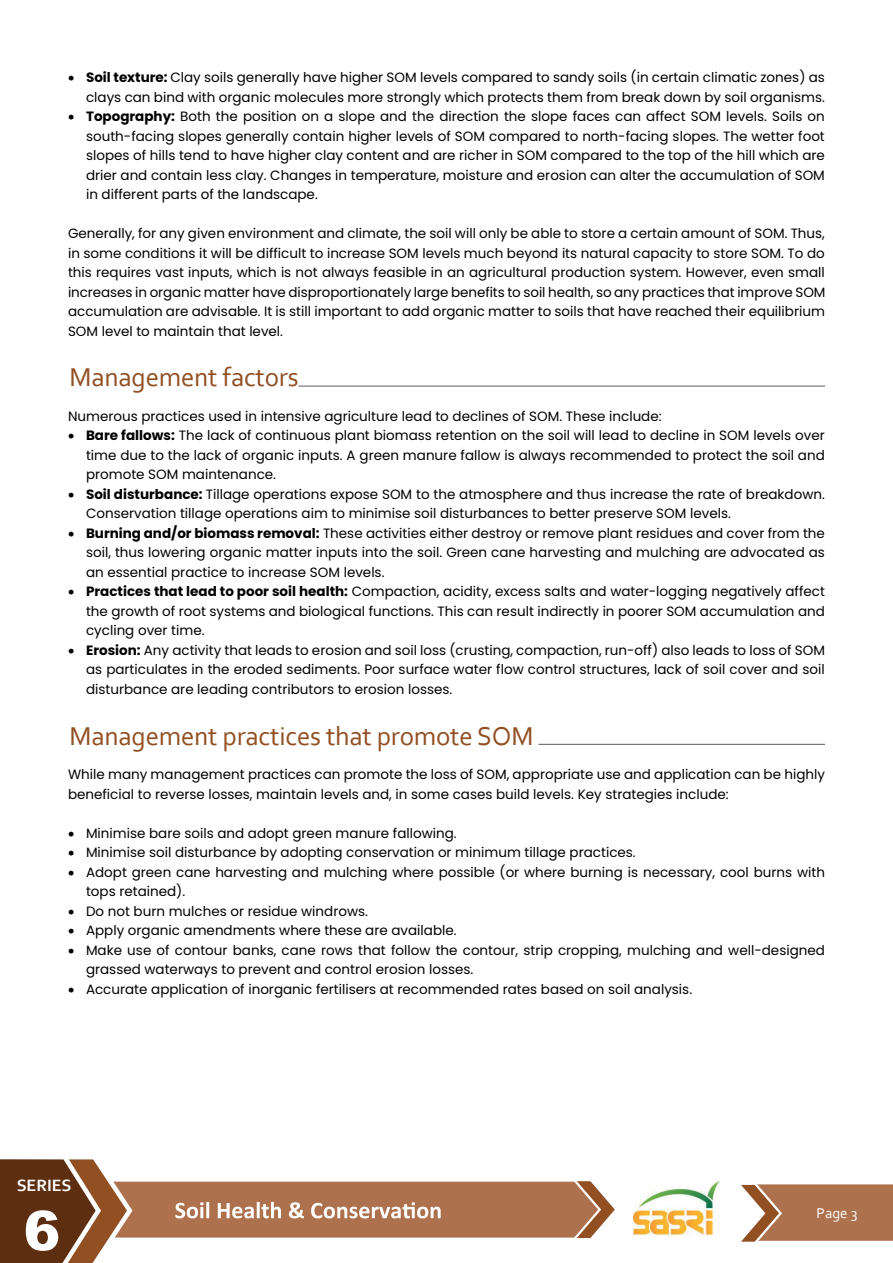
<style>
.page{position:relative;width:893px;height:1263px;background:#fff}
.page>*{position:absolute;margin:0;border:0;box-sizing:border-box;transform-origin:0 0}
.t1{font:900 54.9px "Arial";color:#fff}
.t2{font:27px "Corbel";letter-spacing:-.01em;color:#914f22}
.t3{font:700 17.1px "Corbel";color:#fff}
.t4{font:14.85px "Corbel";color:#fff}
.t5{font:13.5px/19.5px "Poppins";color:#000;text-align:justify}
.s1{font-weight:700}
</style>
<div class="page">
<img style="left:633px;top:1180px;width:87px;height:55px">
<svg style="left:0;top:1159px;width:615px;height:104px"></svg>
<svg style="left:741px;top:1184px;width:152px;height:58px;background:#b58060"></svg>
<hr style="left:298px;top:386px;width:527px;height:1px;background:#58595b">
<hr style="left:539px;top:744px;width:286px;height:1px;background:#58595b">
<p class="t5" style="left:68px;top:68px;width:758px;text-align:right">• <span class="s1">Soil texture:</span> Clay soils generally have higher SOM levels compared to sandy soils (in certain climatic zones) as clays can bind with organic molecules more strongly which protects them from break down by soil organisms.</p>
<p class="t5" style="left:86px;top:107px;width:740px;text-indent:-18px">• <span class="s1">Topography:</span> Both the position on a slope and the direction the slope faces can affect SOM levels. Soils on south-facing slopes generally contain higher levels of SOM compared to north-facing slopes. The wetter foot slopes of hills tend to have higher clay content and are richer in SOM compared to the top of the hill which are drier and contain less clay. Changes in temperature, moisture and erosion can alter the accumulation of SOM in different parts of the landscape.</p>
<p class="t5" style="left:68px;top:224px;width:759px">Generally, for any given environment and climate, the soil will only be able to store a certain amount of SOM. Thus, in some conditions it will be difficult to increase SOM levels much beyond its natural capacity to store SOM. To do this requires vast inputs, which is not always feasible in an agricultural production system. However, even small increases in organic matter have disproportionately large benefits to soil health, so any practices that improve SOM accumulation are advisable. It is still important to add organic matter to soils that have reached their equilibrium SOM level to maintain that level.</p>
<h2 class="t2" style="left:70px;top:361px;width:231px">Management factors</h2>
<p class="t5" style="left:68px;top:406px;width:595px">Numerous practices used in intensive agriculture lead to declines of SOM. These include:</p>
<p class="t5" style="left:86px;top:426px;width:740px;text-indent:-18px">• <span class="s1">Bare fallows:</span> The lack of continuous plant biomass retention on the soil will lead to decline in SOM levels over time due to the lack of organic inputs. A green manure fallow is always recommended to protect the soil and promote SOM maintenance.</p>
<p class="t5" style="left:86px;top:484px;width:740px;text-indent:-18px">• <span class="s1">Soil disturbance:</span> Tillage operations expose SOM to the atmosphere and thus increase the rate of breakdown.<br>Conservation tillage operations aim to minimise soil disturbances to better preserve SOM levels.</p>
<p class="t5" style="left:86px;top:523px;width:740px;text-indent:-18px">• <span class="s1">Burning and/or biomass removal:</span> These activities either destroy or remove plant residues and cover from the soil, thus lowering organic matter inputs into the soil. Green cane harvesting and mulching are advocated as an essential practice to increase SOM levels.</p>
<p class="t5" style="left:86px;top:582px;width:740px;text-indent:-18px">• <span class="s1">Practices that lead to poor soil health:</span> Compaction, acidity, excess salts and water-logging negatively affect the growth of root systems and biological functions. This can result indirectly in poorer SOM accumulation and cycling over time.</p>
<p class="t5" style="left:86px;top:640px;width:740px;text-indent:-18px">• <span class="s1">Erosion:</span> Any activity that leads to erosion and soil loss (crusting, compaction, run-off) also leads to loss of SOM as particulates in the eroded sediments. Poor surface water flow control structures, lack of soil cover and soil disturbance are leading contributors to erosion losses.</p>
<h2 class="t2" style="left:70px;top:719px;width:465px">Management practices that promote SOM</h2>
<p class="t5" style="left:68px;top:765px;width:758px">While many management practices can promote the loss of SOM, appropriate use and application can be highly beneficial to reverse losses, maintain levels and, in some cases build levels. Key strategies include:</p>
<p class="t5" style="left:68px;top:823px;width:390px">• Minimise bare soils and adopt green manure fallowing.</p>
<p class="t5" style="left:68px;top:843px;width:569px">• Minimise soil disturbance by adopting conservation or minimum tillage practices.</p>
<p class="t5" style="left:86px;top:862px;width:740px;text-indent:-18px">• Adopt green cane harvesting and mulching where possible (or where burning is necessary, cool burns with tops retained).</p>
<p class="t5" style="left:68px;top:901px;width:301px">• Do not burn mulches or residue windrows.</p>
<p class="t5" style="left:68px;top:921px;width:390px">• Apply organic amendments where these are available.</p>
<p class="t5" style="left:86px;top:940px;width:740px;text-indent:-18px">• Make use of contour banks, cane rows that follow the contour, strip cropping, mulching and well-designed grassed waterways to prevent and control erosion losses.</p>
<p class="t5" style="left:68px;top:979px;width:626px">• Accurate application of inorganic fertilisers at recommended rates based on soil analysis.</p>
<p class="t3" style="left:17px;top:1174px;width:56px">SERIES</p>
<h1 class="t1" style="left:24px;top:1191px;width:38px">6</h1>
<p class="t4" style="left:817px;top:1204px;width:42px">Page 3</p>
</div>
